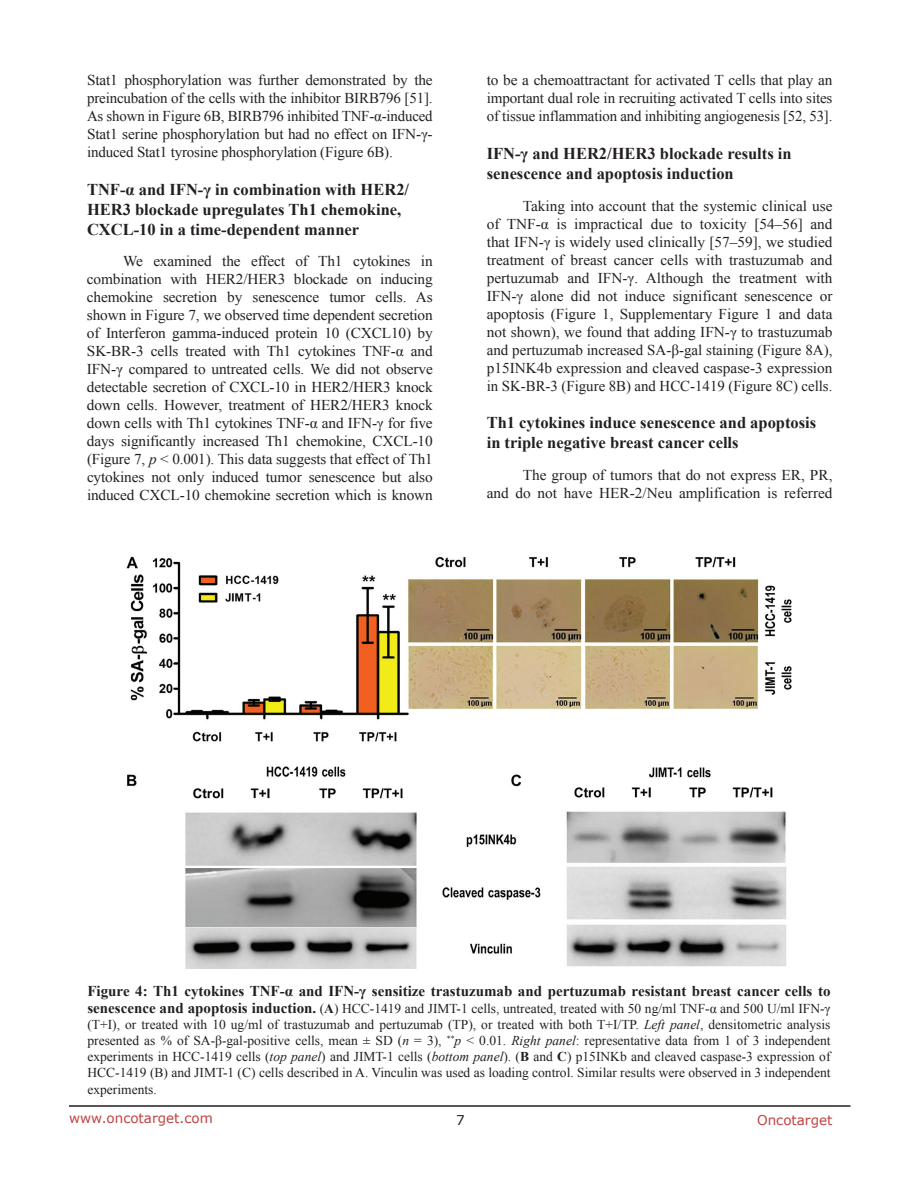
<style>
.page{position:relative;width:918px;height:1188px;background:#fff}
.page>*{position:absolute;margin:0;border:0;box-sizing:border-box;transform-origin:0 0}
.t1{font:700 16.5px/19.8px "Times New Roman";color:#231f20}
.t2{font:15px/18px "Times New Roman";letter-spacing:-.01em;color:#231f20;text-align:justify}
.t3{font:700 15px "Times New Roman";color:#231f20}
.t4{font:13.5px/16.2px "Times New Roman";color:#231f20;text-align:justify}
.t5{font:13.5px "Verdana";color:#c24141}
.t6{font:13.5px "Verdana";color:#231f20}
.s1{font-style:italic}
.s2{font-weight:700;font-size:15px}
.s3{font-weight:700}
</style>
<div class="page">
<hr style="left:69px;top:1105px;width:781px;height:2px;background:#231f20">
<img style="left:127px;top:556px;width:664px;height:412px">
<p class="t2" style="left:87px;top:71px;width:347px">Stat1 phosphorylation was further demonstrated by the preincubation of the cells with the inhibitor BIRB796 [51].<br>As shown in Figure 6B, BIRB796 inhibited TNF-α-induced Stat1 serine phosphorylation but had no effect on IFN-γ&shy;induced Stat1 tyrosine phosphorylation (Figure 6B).</p>
<p class="t1" style="left:87px;top:179px;width:324px">TNF-α and IFN-γ in combination with HER2/<br>HER3 blockade upregulates Th1 chemokine,<br>CXCL-10 in a time-dependent manner</p>
<p class="t2" style="left:87px;top:252px;width:347px;text-indent:36px">We examined the effect of Th1 cytokines in combination with HER2/HER3 blockade on inducing chemokine secretion by senescence tumor cells. As shown in Figure 7, we observed time dependent secretion of Interferon gamma-induced protein 10 (CXCL10) by SK-BR-3 cells treated with Th1 cytokines TNF-α and IFN-γ compared to untreated cells. We did not observe detectable secretion of CXCL-10 in HER2/HER3 knock down cells. However, treatment of HER2/HER3 knock down cells with Th1 cytokines TNF-α and IFN-γ for five days significantly increased Th1 chemokine, CXCL-10 (Figure 7, <span class="s1">p</span> &lt; 0.001). This data suggests that effect of Th1 cytokines not only induced tumor senescence but also induced CXCL-10 chemokine secretion which is known</p>
<p class="t2" style="left:487px;top:71px;width:347px">to be a chemoattractant for activated T cells that play an important dual role in recruiting activated T cells into sites of tissue inflammation and inhibiting angiogenesis [52, 53].</p>
<p class="t1" style="left:487px;top:143px;width:306px">IFN-γ and HER2/HER3 blockade results in senescence and apoptosis induction</p>
<p class="t2" style="left:487px;top:196px;width:347px;text-indent:36px">Taking into account that the systemic clinical use of TNF-α is impractical due to toxicity [54–56] and that IFN-γ is widely used clinically [57–59], we studied treatment of breast cancer cells with trastuzumab and pertuzumab and IFN-γ. Although the treatment with IFN-γ alone did not induce significant senescence or apoptosis (Figure 1, Supplementary Figure 1 and data not shown), we found that adding IFN-γ to trastuzumab and pertuzumab increased SA-β-gal staining (Figure 8A), p15INK4b expression and cleaved caspase-3 expression in SK-BR-3 (Figure 8B) and HCC-1419 (Figure 8C) cells.</p>
<p class="t1" style="left:487px;top:412px;width:331px">Th1 cytokines induce senescence and apoptosis in triple negative breast cancer cells</p>
<p class="t2" style="left:487px;top:465px;width:347px;text-align:right">The group of tumors that do not express ER, PR,<br>and do not have HER-2/Neu amplification is referred</p>
<p class="t3" style="left:87px;top:981px;width:745px">Figure 4: Th1 cytokines TNF-α and IFN-γ sensitize trastuzumab and pertuzumab resistant breast cancer cells to</p>
<p class="t4" style="left:87px;top:1000px;width:745px"><span class="s2">senescence and apoptosis induction.</span> (<span class="s3">A</span>) HCC-1419 and JIMT-1 cells, untreated, treated with 50 ng/ml TNF-α and 500 U/ml IFN-γ (T+I), or treated with 10 ug/ml of trastuzumab and pertuzumab (TP), or treated with both T+I/TP. <span class="s1">Left panel</span>, densitometric analysis presented as % of SA-β-gal-positive cells, mean ± SD (<span class="s1">n</span> = 3), <sup>**</sup><span class="s1">p</span> &lt; 0.01. <span class="s1">Right panel</span>: representative data from 1 of 3 independent experiments in HCC-1419 cells (<span class="s1">top panel</span>) and JIMT-1 cells (<span class="s1">bottom panel</span>). (<span class="s3">B</span> and <span class="s3">C</span>) p15INKb and cleaved caspase-3 expression of HCC-1419 (B) and JIMT-1 (C) cells described in A. Vinculin was used as loading control. Similar results were observed in 3 independent experiments.</p>
<p class="t5" style="left:69px;top:1109px;width:145px">www.oncotarget.com</p>
<p class="t6" style="left:456px;top:1111px;width:10px">7</p>
<p class="t5" style="left:757px;top:1111px;width:77px">Oncotarget</p>
</div>
